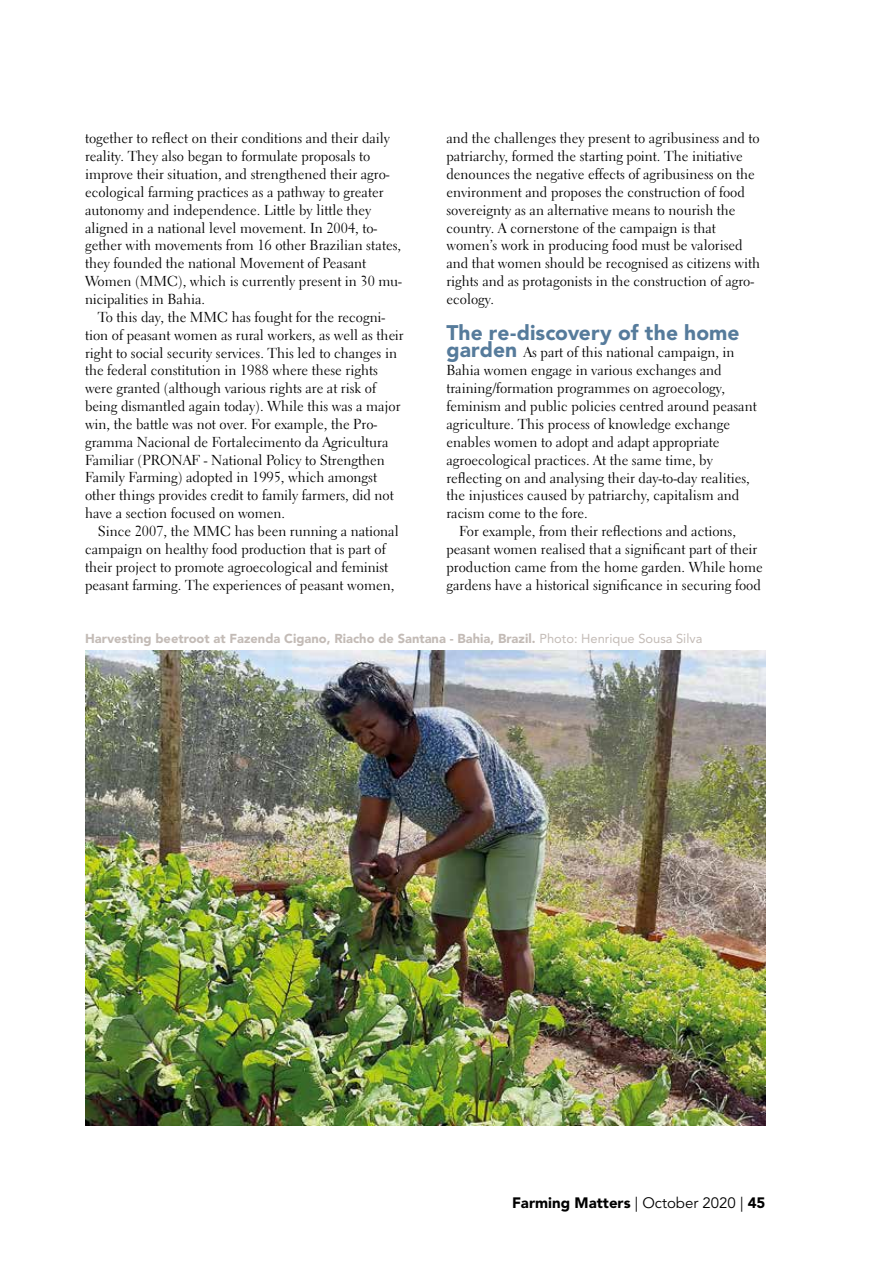
<style>
.page{position:relative;width:893px;height:1263px;background:#fff}
.page>*{position:absolute;margin:0;border:0;box-sizing:border-box;transform-origin:0 0}
.t1{font:900 21px "Avenir LT Std";color:#567b9b}
.t2{font:900 15px "Avenir LT Std";color:#000}
.t3{font:14.4px/17.9px "Electra LT Std";color:#000}
.t4{font:900 12.9px "Avenir LT Std";color:#c3bbb6}
.s1{font-family:"Avenir LT Std";font-weight:900;font-size:21px;color:#567b9b}
.s2{font-weight:400}
</style>
<div class="page">
<img style="left:85px;top:651px;width:680px;height:474px">
<p class="t3" style="left:446px;top:129px;width:315px">and the challenges they present to agribusiness and to patriarchy, formed the starting point. The initiative denounces the negative effects of agribusiness on the environment and proposes the construction of food sovereignty as an alternative means to nourish the country. A cornerstone of the campaign is that women’s work in producing food must be valorised and that women should be recognised as citizens with rights and as protagonists in the construction of agro&shy;ecology.</p>
<h1 class="t1" style="left:446px;top:320px;width:295px">The re-discovery of the home</h1>
<p class="t3" style="left:446px;top:344px;width:312px"><span class="s1">garden</span> As part of this national campaign, in Bahia women engage in various exchanges and training/formation programmes on agroecology, feminism and public policies centred around peasant agriculture. This process of knowledge exchange enables women to adopt and adapt appropriate agroecological practices. At the same time, by reflecting on and analysing their day-to-day realities, the injustices caused by patriarchy, capitalism and racism come to the fore.</p>
<p class="t3" style="left:446px;top:522px;width:318px;text-indent:13px">For example, from their reflections and actions, peasant women realised that a significant part of their production came from the home garden. While home gardens have a historical significance in securing food</p>
<p class="t3" style="left:85px;top:130px;width:318px">together to reflect on their conditions and their daily reality. They also began to formulate proposals to improve their situation, and strengthened their agro&shy;ecological farming practices as a pathway to greater autonomy and independence. Little by little they aligned in a national level movement. In 2004, to&shy;gether with movements from 16 other Brazilian states, they founded the national Movement of Peasant Women (MMC), which is currently present in 30 mu&shy;nicipalities in Bahia.</p>
<p class="t3" style="left:85px;top:308px;width:320px;text-indent:13px">To this day, the MMC has fought for the recogni&shy;tion of peasant women as rural workers, as well as their right to social security services. This led to changes in the federal constitution in 1988 where these rights were granted (although various rights are at risk of being dismantled again today). While this was a major win, the battle was not over. For example, the Pro&shy;gramma Nacional de Fortalecimento da Agricultura Familiar (PRONAF - National Policy to Strengthen Family Farming) adopted in 1995, which amongst other things provides credit to family farmers, did not have a section focused on women.</p>
<p class="t3" style="left:85px;top:522px;width:315px;text-indent:13px">Since 2007, the MMC has been running a national campaign on healthy food production that is part of their project to promote agroecological and feminist peasant farming. The experiences of peasant women,</p>
<p class="t4" style="left:85px;top:631px;width:619px">Harvesting beetroot at Fazenda Cigano, Riacho de Santana - Bahia, Brazil. <span class="s2">Photo: Henrique Sousa Silva</span></p>
<p class="t2" style="left:512px;top:1193px;width:255px">Farming Matters <span class="s2">| October 2020 |</span> 45</p>
</div>
